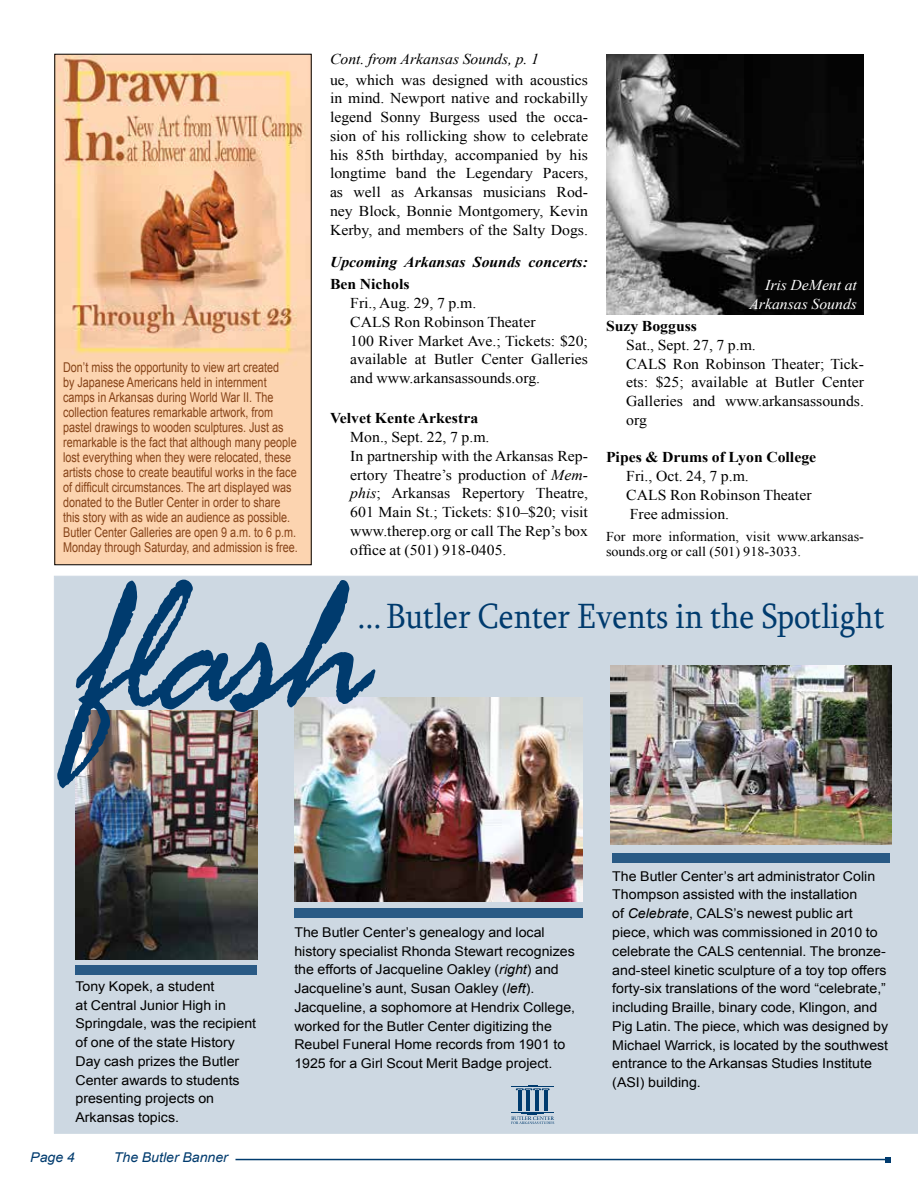
<style>
.page{position:relative;width:918px;height:1188px;background:#fff}
.page>*{position:absolute;margin:0;border:0;box-sizing:border-box;transform-origin:0 0}
.t1{font:italic 210.9px "Rage";letter-spacing:-.02em;color:#003b6e;scale:.9 1}
.t2{font:36px "Sylfaen";color:#003b6e;scale:.9 1}
.t3{font:15px/18.8px "Times New Roman";color:#000;scale:1.05 1}
.t4{font:700 15px "Times New Roman";color:#000;scale:1.05 1}
.t5{font:italic 700 15px "Times New Roman";color:#000;scale:1.05 1}
.t6{font:italic 15px "Times New Roman";color:#000;scale:1.05 1}
.t7{font:italic 15px/18.8px "Times New Roman";color:#fff;text-align:right;scale:1.05 1}
.t8{font:13.5px/18.8px "Arial";color:#000;scale:1.05 1}
.t9{font:13.5px/15px "Arial";color:#864318;scale:.8 1}
.t10{font:13.5px/15px "Times New Roman";color:#000;scale:1.05 1}
.t11{font:italic 13.5px "Arial";color:#003b6e;scale:1.05 1}
.s1{font-style:italic}
</style>
<div class="page">
<hr style="left:236px;top:1159px;width:652px;height:1px;background:#003b6e">
<svg style="left:885px;top:1157px;width:6px;height:6px"></svg>
<div style="left:54px;top:576px;width:864px;height:558px;background:#cdd8e2"></div>
<div style="left:294px;top:908px;width:289px;height:10px;background:#295a85"></div>
<div style="left:612px;top:853px;width:278px;height:10px;background:#295a85"></div>
<div style="left:75px;top:965px;width:182px;height:10px;background:#295a85"></div>
<svg style="left:511px;top:1085px;width:43px;height:39px;background:#86a1b9"></svg>
<img style="left:75px;top:711px;width:182px;height:248px">
<img style="left:294px;top:697px;width:289px;height:204px">
<img style="left:606px;top:54px;width:258px;height:260px">
<img style="left:611px;top:665px;width:280px;height:179px">
<img style="left:57px;top:56px;width:252px;height:507px">
<p class="t6" style="left:330px;top:49px;width:200px">Cont. from Arkansas Sounds, p. 1</p>
<p class="t3" style="left:330px;top:70px;width:247px;text-align:justify">ue, which was designed with acoustics in mind. Newport native and rockabilly legend Sonny Burgess used the occa&shy;sion of his rollicking show to celebrate his 85th birthday, accompanied by his longtime band the Legendary Pacers, as well as Arkansas musicians Rod&shy;ney Block, Bonnie Montgomery, Kevin Kerby, and members of the Salty Dogs.</p>
<p class="t5" style="left:330px;top:251px;width:247px">Upcoming Arkansas Sounds concerts:</p>
<p class="t4" style="left:330px;top:274px;width:77px">Ben Nichols</p>
<p class="t3" style="left:350px;top:294px;width:228px">Fri., Aug. 29, 7 p.m.<br>CALS Ron Robinson Theater<br>100 River Market Ave.; Tickets: $20; available at Butler Center Galleries and www.arkansassounds.org.</p>
<p class="t4" style="left:330px;top:408px;width:143px">Velvet Kente Arkestra</p>
<p class="t3" style="left:350px;top:428px;width:228px">Mon., Sept. 22, 7 p.m.<br>In partnership with the Arkansas Rep&shy;ertory Theatre’s production of <span class="s1">Mem&shy;phis</span>; Arkansas Repertory Theatre, 601 Main St.; Tickets: $10–$20; visit www.therep.org or call The Rep’s box office at (501) 918-0405.</p>
<h1 class="t1" style="left:82px;top:538px;width:322px">flash</h1>
<p class="t7" style="left:749px;top:276px;width:104px">Iris DeMent at<br>Arkansas Sounds</p>
<p class="t4" style="left:606px;top:316px;width:88px">Suzy Bogguss</p>
<p class="t3" style="left:626px;top:335px;width:228px">Sat., Sept. 27, 7 p.m.<br>CALS Ron Robinson Theater; Tick&shy;ets: $25; available at Butler Center<br>Galleries and www.arkansassounds. org</p>
<p class="t4" style="left:606px;top:447px;width:202px">Pipes &amp; Drums of Lyon College</p>
<p class="t3" style="left:626px;top:466px;width:178px">Fri., Oct. 24, 7 p.m.<br>CALS Ron Robinson Theater<br>Free admission.</p>
<p class="t10" style="left:606px;top:529px;width:247px">For more information, visit www.arkansas&shy;sounds.org or call (501) 918-3033.</p>
<p class="t9" style="left:63px;top:360px;width:295px">Don’t miss the opportunity to view art created<br>by Japanese Americans held in internment camps in Arkansas during World War II. The collection features remarkable artwork, from pastel drawings to wooden sculptures. Just as remarkable is the fact that although many people lost everything when they were relocated, these artists chose to create beautiful works in the face of difficult circumstances. The art displayed was donated to the Butler Center in order to share this story with as wide an audience as possible.<br>Butler Center Galleries are open 9 a.m. to 6 p.m.<br>Monday through Saturday, and admission is free.</p>
<h2 class="t2" style="left:357px;top:592px;width:587px">... Butler Center Events in the Spotlight</h2>
<p class="t8" style="left:75px;top:977px;width:174px">Tony Kopek, a student<br>at Central Junior High in<br>Springdale, was the recipient of one of the state History<br>Day cash prizes the Butler<br>Center awards to students presenting projects on<br>Arkansas topics.</p>
<p class="t11" style="left:30px;top:1148px;width:44px">Page 4</p>
<p class="t11" style="left:114px;top:1148px;width:110px">The Butler Banner</p>
<p class="t8" style="left:294px;top:923px;width:269px">The Butler Center’s genealogy and local history specialist Rhonda Stewart recognizes the efforts of Jacqueline Oakley (<span class="s1">right</span>) and Jacqueline’s aunt, Susan Oakley (<span class="s1">left</span>).<br>Jacqueline, a sophomore at Hendrix College, worked for the Butler Center digitizing the Reubel Funeral Home records from 1901 to 1925 for a Girl Scout Merit Badge project.</p>
<p class="t8" style="left:612px;top:867px;width:264px">The Butler Center’s art administrator Colin Thompson assisted with the installation<br>of <span class="s1">Celebrate</span>, CALS’s newest public art piece, which was commissioned in 2010 to celebrate the CALS centennial. The bronze&shy;and-steel kinetic sculpture of a toy top offers forty-six translations of the word “celebrate,” including Braille, binary code, Klingon, and Pig Latin. The piece, which was designed by Michael Warrick, is located by the southwest entrance to the Arkansas Studies Institute (ASI) building.</p>
</div>
